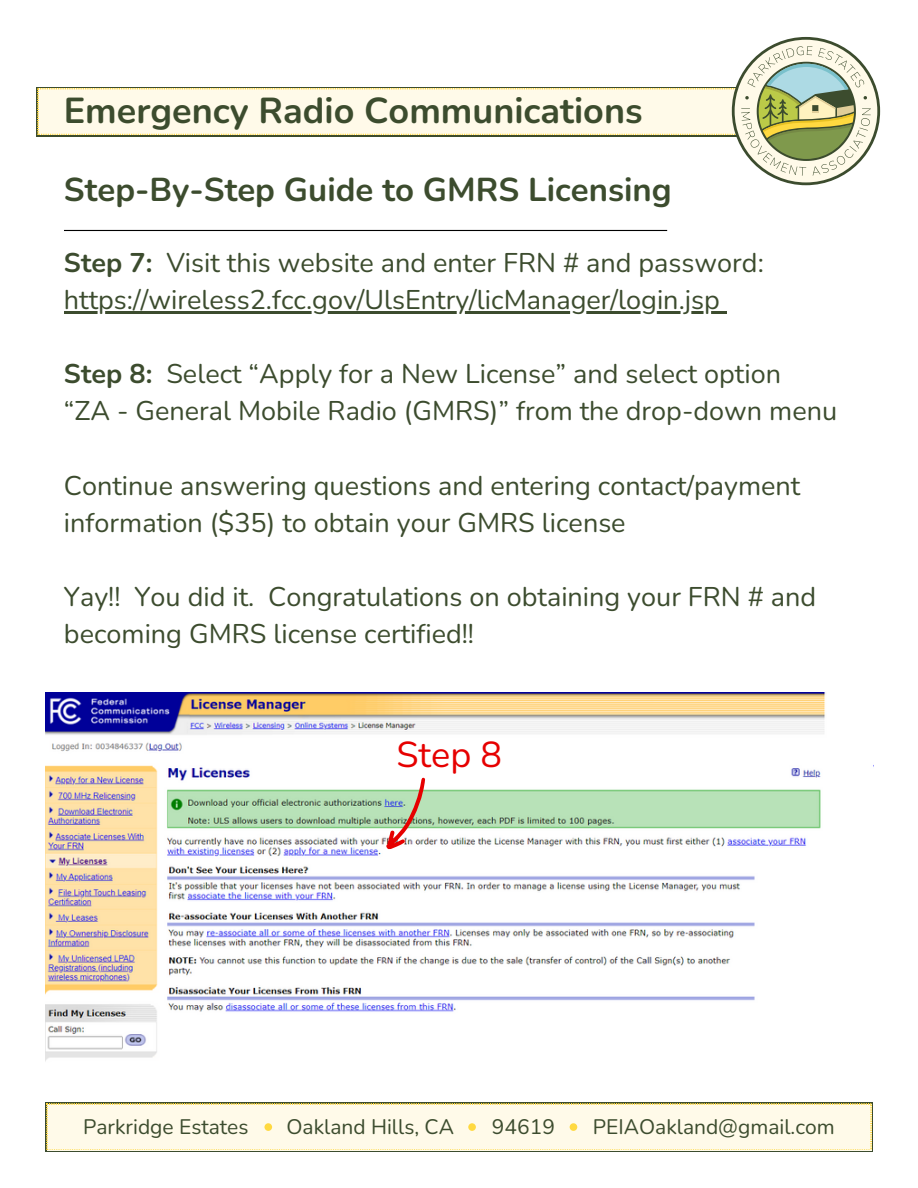
<style>
.page{position:relative;width:918px;height:1188px;background:#fff}
.page>*{position:absolute;margin:0;border:0;box-sizing:border-box;transform-origin:0 0}
.t1{font:700 36px "Nunito";color:#3c4c2e}
.t2{font:36px "Nunito";color:#e60000}
.t3{font:700 33px "Nunito";color:#3c4c2e}
.t4{font:27px/37.2px "Nunito";color:#3c4c2e}
.t5{font:21px "Nunito";color:#3c4c2e}
.s1{font-weight:700}
</style>
<div class="page">
<svg style="left:38px;top:37px;width:842px;height:148px"></svg>
<svg style="left:45px;top:1102px;width:828px;height:50px;background:#84885d"></svg>
<div style="left:47px;top:1104px;width:824px;height:46px;background:#fffae9"></div>
<div style="left:264px;top:1123px;width:8px;height:8px;background:#ffd940;border-radius:50%"></div>
<div style="left:570px;top:1123px;width:7px;height:8px;background:#ffd940;border-radius:50%"></div>
<div style="left:468px;top:1123px;width:8px;height:8px;background:#ffd940;border-radius:50%"></div>
<hr style="left:64px;top:230px;width:603px;height:1px;background:#000">
<img style="left:45px;top:692px;width:781px;height:370px">
<svg style="left:386px;top:778px;width:39px;height:74px"></svg>
<hr style="left:64px;top:311px;width:656px;height:2px;background:#3c4c2e">
<svg style="left:720px;top:311px;width:7px;height:2px"></svg>
<h1 class="t1" style="left:64px;top:87px;width:580px">Emergency Radio Communications</h1>
<h3 class="t3" style="left:64px;top:167px;width:609px">Step-By-Step Guide to GMRS Licensing</h3>
<h3 class="t4" style="left:64px;top:244px;width:701px"><span class="s1">Step 7:</span> Visit this website and enter FRN # and password:</h3>
<h3 class="t4" style="left:64px;top:281px;width:657px">https://wireless2.fcc.gov/UlsEntry/licManager/login.jsp</h3>
<h3 class="t4" style="left:64px;top:356px;width:719px"><span class="s1">Step 8:</span> Select “Apply for a New License” and select option</h3>
<h3 class="t4" style="left:64px;top:393px;width:775px">“ZA - General Mobile Radio (GMRS)” from the drop-down menu</h3>
<h3 class="t4" style="left:64px;top:467px;width:738px">Continue answering questions and entering contact/payment information ($35) to obtain your GMRS license</h3>
<p class="t4" style="left:64px;top:578px;width:754px">Yay!! You did it. Congratulations on obtaining your FRN # and becoming GMRS license certified!!</p>
<h2 class="t2" style="left:396px;top:730px;width:107px">Step 8</h2>
<p class="t5" style="left:83px;top:1113px;width:167px">Parkridge Estates</p>
<p class="t5" style="left:286px;top:1113px;width:169px">Oakland Hills, CA</p>
<p class="t5" style="left:492px;top:1113px;width:64px">94619</p>
<p class="t5" style="left:593px;top:1113px;width:243px">PEIAOakland@gmail.com</p>
</div>
